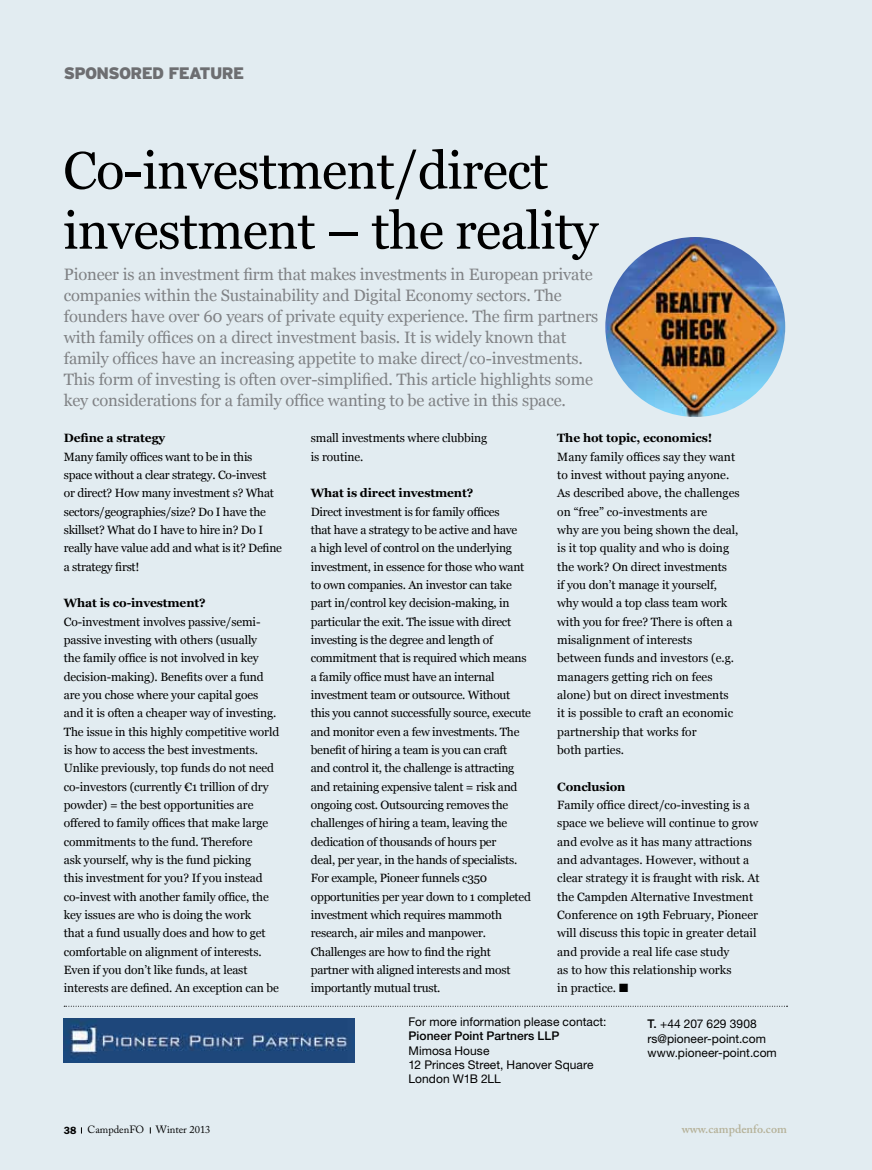
<style>
.page{position:relative;width:872px;height:1170px;background:#fff}
.page>*{position:absolute;margin:0;border:0;box-sizing:border-box;transform-origin:0 0}
.t1{font:52.5px/60px "Georgia";letter-spacing:-.015em;color:#000}
.t2{font:900 16.65px "Interstate";letter-spacing:-.04em;color:#6d6e71}
.t3{font:16.5px/21px "Georgia";letter-spacing:-.01em;color:#808285}
.t4{font:12px/18.3px "Georgia";letter-spacing:-.01em;color:#000}
.t5{font:12px/14.4px "Helvetica Neue LT Std";letter-spacing:.005em;color:#000}
.t6{font:700 12px "Georgia";letter-spacing:-.01em;color:#000}
.t7{font:500 12px "Helvetica Neue LT Std";letter-spacing:.005em;color:#000}
.t8{font:600 12px "Adobe Caslon Pro";color:#b5b198}
.t9{font:10.5px "Adobe Caslon Pro";color:#000}
.s1{font-weight:500}
.s2{font-family:"ITC Franklin Gothic Std";font-weight:600}
</style>
<div class="page">
<div style="left:0;top:0;width:872px;height:1169px;background:#e2ecf1"></div>
<svg style="left:64px;top:1005px;width:723px;height:1px"></svg>
<img style="left:64px;top:1018px;width:290px;height:44px">
<img style="left:605px;top:237px;width:180px;height:180px;border-radius:90px">
<h2 class="t2" style="left:64px;top:63px;width:182px">SPONSORED FEATURE</h2>
<h1 class="t1" style="left:63px;top:140px;width:536px">Co-investment/direct investment – the reality</h1>
<p class="t3" style="left:64px;top:264px;width:536px">Pioneer is an investment firm that makes investments in European private companies within the Sustainability and Digital Economy sectors. The founders have over 60 years of private equity experience. The firm partners with family offices on a direct investment basis. It is widely known that family offices have an increasing appetite to make direct/co-investments.<br>This form of investing is often over-simplified. This article highlights some key considerations for a family office wanting to be active in this space.</p>
<p class="t6" style="left:64px;top:431px;width:103px">Define a strategy</p>
<p class="t4" style="left:64px;top:447px;width:220px">Many family offices want to be in this space without a clear strategy. Co-invest<br>or direct? How many investment s? What sectors/geographies/size? Do I have the skillset? What do I have to hire in? Do I really have value add and what is it? Define a strategy first!</p>
<p class="t6" style="left:64px;top:596px;width:143px">What is co-investment?</p>
<p class="t4" style="left:64px;top:612px;width:217px">Co-investment involves passive/semi&shy;passive investing with others (usually<br>the family office is not involved in key decision-making). Benefits over a fund are you chose where your capital goes and it is often a cheaper way of investing.<br>The issue in this highly competitive world is how to access the best investments.<br>Unlike previously, top funds do not need co-investors (currently €1 trillion of dry powder) = the best opportunities are offered to family offices that make large commitments to the fund. Therefore<br>ask yourself, why is the fund picking<br>this investment for you? If you instead co-invest with another family office, the key issues are who is doing the work<br>that a fund usually does and how to get comfortable on alignment of interests.<br>Even if you don’t like funds, at least interests are defined. An exception can be</p>
<p class="t4" style="left:311px;top:429px;width:178px">small investments where clubbing is routine.</p>
<p class="t6" style="left:311px;top:486px;width:164px">What is direct investment?</p>
<p class="t4" style="left:311px;top:502px;width:222px">Direct investment is for family offices<br>that have a strategy to be active and have<br>a high level of control on the underlying investment, in essence for those who want to own companies. An investor can take part in/control key decision-making, in particular the exit. The issue with direct investing is the degree and length of commitment that is required which means a family office must have an internal investment team or outsource. Without this you cannot successfully source, execute and monitor even a few investments. The benefit of hiring a team is you can craft<br>and control it, the challenge is attracting and retaining expensive talent = risk and ongoing cost. Outsourcing removes the challenges of hiring a team, leaving the dedication of thousands of hours per<br>deal, per year, in the hands of specialists.<br>For example, Pioneer funnels c350 opportunities per year down to 1 completed investment which requires mammoth research, air miles and manpower.<br>Challenges are how to find the right partner with aligned interests and most importantly mutual trust.</p>
<p class="t6" style="left:557px;top:431px;width:157px">The hot topic, economics!</p>
<p class="t4" style="left:557px;top:447px;width:184px">Many family offices say they want to invest without paying anyone.<br>As described above, the challenges on “free” co-investments are<br>why are you being shown the deal, is it top quality and who is doing the work? On direct investments<br>if you don’t manage it yourself, why would a top class team work with you for free? There is often a misalignment of interests<br>between funds and investors (e.g. managers getting rich on fees alone) but on direct investments<br>it is possible to craft an economic partnership that works for<br>both parties.</p>
<p class="t6" style="left:557px;top:779px;width:70px">Conclusion</p>
<p class="t4" style="left:557px;top:795px;width:204px">Family office direct/co-investing is a space we believe will continue to grow and evolve as it has many attractions and advantages. However, without a clear strategy it is fraught with risk. At the Campden Alternative Investment Conference on 19th February, Pioneer will discuss this topic in greater detail and provide a real life case study<br>as to how this relationship works<br>in practice. ■</p>
<p class="t5" style="left:408px;top:1014px;width:199px">For more information please contact:</p>
<p class="t7" style="left:408px;top:1028px;width:152px">Pioneer Point Partners LLP</p>
<p class="t5" style="left:408px;top:1042px;width:186px">Mimosa House<br>12 Princes Street, Hanover Square<br>London W1B 2LL</p>
<p class="t5" style="left:647px;top:1016px;width:131px"><span class="s1">T.</span> +44 207 629 3908 rs@pioneer-point.com www.pioneer-point.com</p>
<p class="t9" style="left:64px;top:1123px;width:148px"><span class="s2">38</span> CampdenFO Winter 2013</p>
<p class="t8" style="left:681px;top:1122px;width:107px">www.campdenfo.com</p>
</div>
